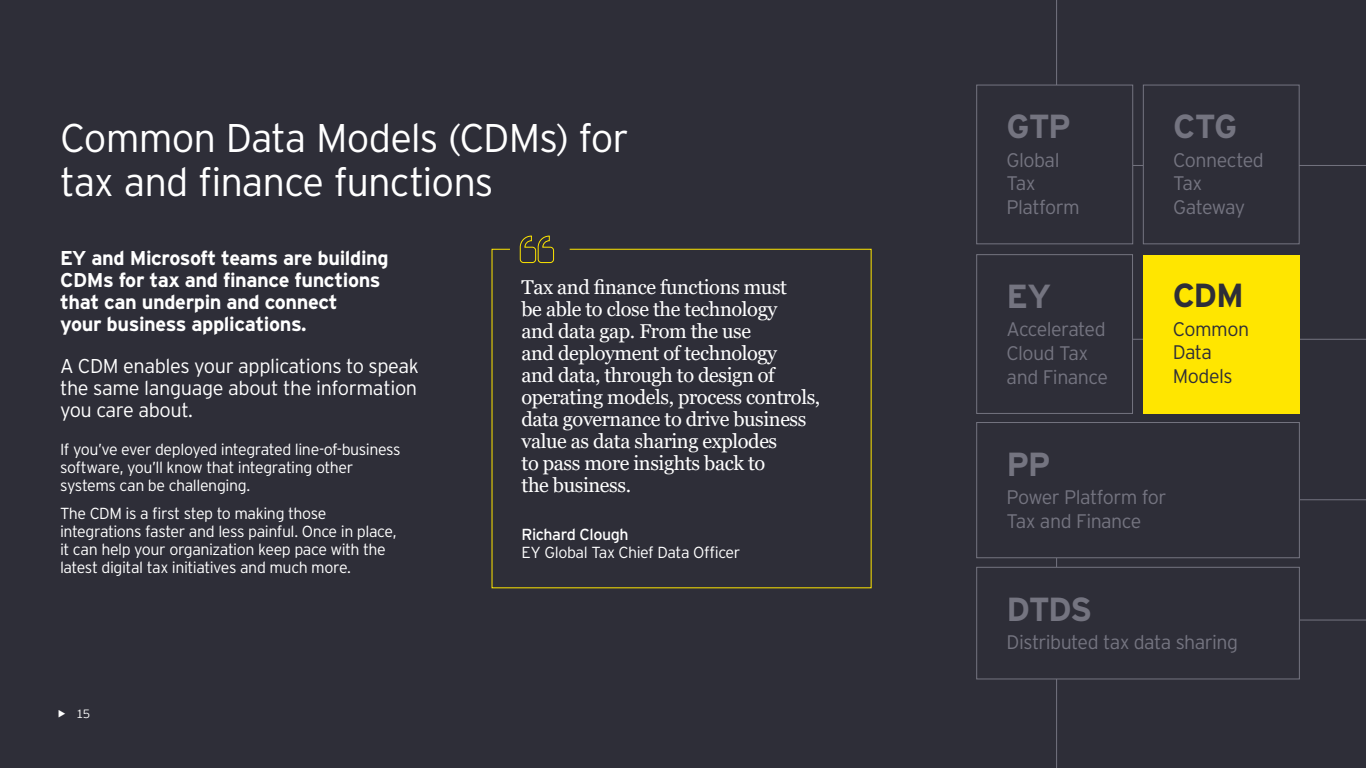
<style>
.page{position:relative;width:1366px;height:768px;background:#2e2e38}
.page>*{position:absolute;margin:0;border:0;box-sizing:border-box;transform-origin:0 0}
.t1{font:300 40px/44px "Interstate";letter-spacing:-.025em;color:#fff}
.t2{font:700 33.4px "Interstate";letter-spacing:-.045em;color:#747480}
.t3{font:700 33.4px "Interstate";color:#2e2e38}
.t4{font:20px/22px "Georgia";letter-spacing:-.02em;color:#fff}
.t5{font:700 20px/22px "Interstate";letter-spacing:-.02em;color:#fff}
.t6{font:300 20px/22px "Interstate";letter-spacing:-.02em;color:#fff;text-align:justify}
.t7{font:300 19.6px/23.6px "Interstate";letter-spacing:-.03em;color:#747480}
.t8{font:300 19.6px/23.6px "Interstate";letter-spacing:-.025em;color:#2e2e38}
.t9{font:300 16px/18px "Interstate";letter-spacing:-.03em;color:#fff}
.t10{font:16px "Interstate";letter-spacing:-.03em;color:#fff}
.t11{font:300 12px "EY Interstate";color:#fff}
</style>
<div class="page">
<svg style="left:519px;top:235px;width:34px;height:13px"></svg>
<svg style="left:491px;top:248px;width:381px;height:341px"></svg>
<hr style="left:1056px;top:339px;width:310px;height:1px;background:#747480">
<svg style="left:1056px;top:499px;width:310px;height:121px"></svg>
<svg style="left:1056px;top:0;width:310px;height:166px"></svg>
<div style="left:1143px;top:255px;width:156px;height:158px;background:#ffe600"></div>
<div style="left:977px;top:85px;width:156px;height:159px;background:#2e2e38"></div>
<div style="left:976px;top:85px;width:157px;height:159px;border:1px solid #747480"></div>
<svg style="left:1056px;top:620px;width:310px;height:148px"></svg>
<div style="left:977px;top:255px;width:156px;height:158px;background:#2e2e38"></div>
<div style="left:976px;top:254px;width:157px;height:160px;border:1px solid #747480"></div>
<div style="left:1143px;top:85px;width:156px;height:159px;background:#2e2e38"></div>
<div style="left:1143px;top:85px;width:157px;height:159px;border:1px solid #747480"></div>
<div style="left:977px;top:567px;width:322px;height:112px;background:#2e2e38"></div>
<div style="left:976px;top:567px;width:324px;height:112px;border:1px solid #747480"></div>
<div style="left:977px;top:423px;width:322px;height:135px;background:#2e2e38"></div>
<div style="left:976px;top:422px;width:324px;height:136px;border:1px solid #747480"></div>
<h1 class="t1" style="left:60px;top:116px;width:570px">Common Data Models (CDMs) for tax and finance functions</h1>
<p class="t5" style="left:60px;top:247px;width:330px">EY and Microsoft teams are building<br>CDMs for tax and finance functions that can underpin and connect<br>your business applications.</p>
<p class="t6" style="left:60px;top:354px;width:361px">A CDM enables your applications to speak the same language about the information you care about.</p>
<p class="t9" style="left:60px;top:440px;width:342px">If you’ve ever deployed integrated line-of-business software, you’ll know that integrating other systems can be challenging.</p>
<p class="t9" style="left:60px;top:504px;width:338px">The CDM is a first step to making those integrations faster and less painful. Once in place, it can help your organization keep pace with the latest digital tax initiatives and much more.</p>
<p class="t11" style="left:76px;top:705px;width:16px">15</p>
<p class="t4" style="left:522px;top:276px;width:300px">Tax and finance functions must<br>be able to close the technology<br>and data gap. From the use<br>and deployment of technology<br>and data, through to design of operating models, process controls, data governance to drive business value as data sharing explodes<br>to pass more insights back to<br>the business.</p>
<p class="t10" style="left:522px;top:525px;width:109px">Richard Clough</p>
<p class="t9" style="left:522px;top:543px;width:220px">EY Global Tax Chief Data Officer</p>
<h2 class="t2" style="left:1007px;top:108px;width:66px">GTP</h2>
<p class="t7" style="left:1007px;top:148px;width:75px">Global<br>Tax<br>Platform</p>
<h2 class="t2" style="left:1007px;top:278px;width:46px">EY</h2>
<p class="t7" style="left:1007px;top:318px;width:103px">Accelerated<br>Cloud Tax and Finance</p>
<h2 class="t2" style="left:1173px;top:108px;width:66px">CTG</h2>
<p class="t7" style="left:1173px;top:148px;width:92px">Connected<br>Tax<br>Gateway</p>
<h2 class="t3" style="left:1173px;top:277px;width:73px">CDM</h2>
<p class="t8" style="left:1173px;top:317px;width:78px">Common<br>Data<br>Models</p>
<h2 class="t2" style="left:1007px;top:445px;width:45px">PP</h2>
<p class="t7" style="left:1007px;top:485px;width:161px">Power Platform for<br>Tax and Finance</p>
<h2 class="t2" style="left:1007px;top:590px;width:87px">DTDS</h2>
<p class="t7" style="left:1007px;top:630px;width:233px">Distributed tax data sharing</p>
</div>
